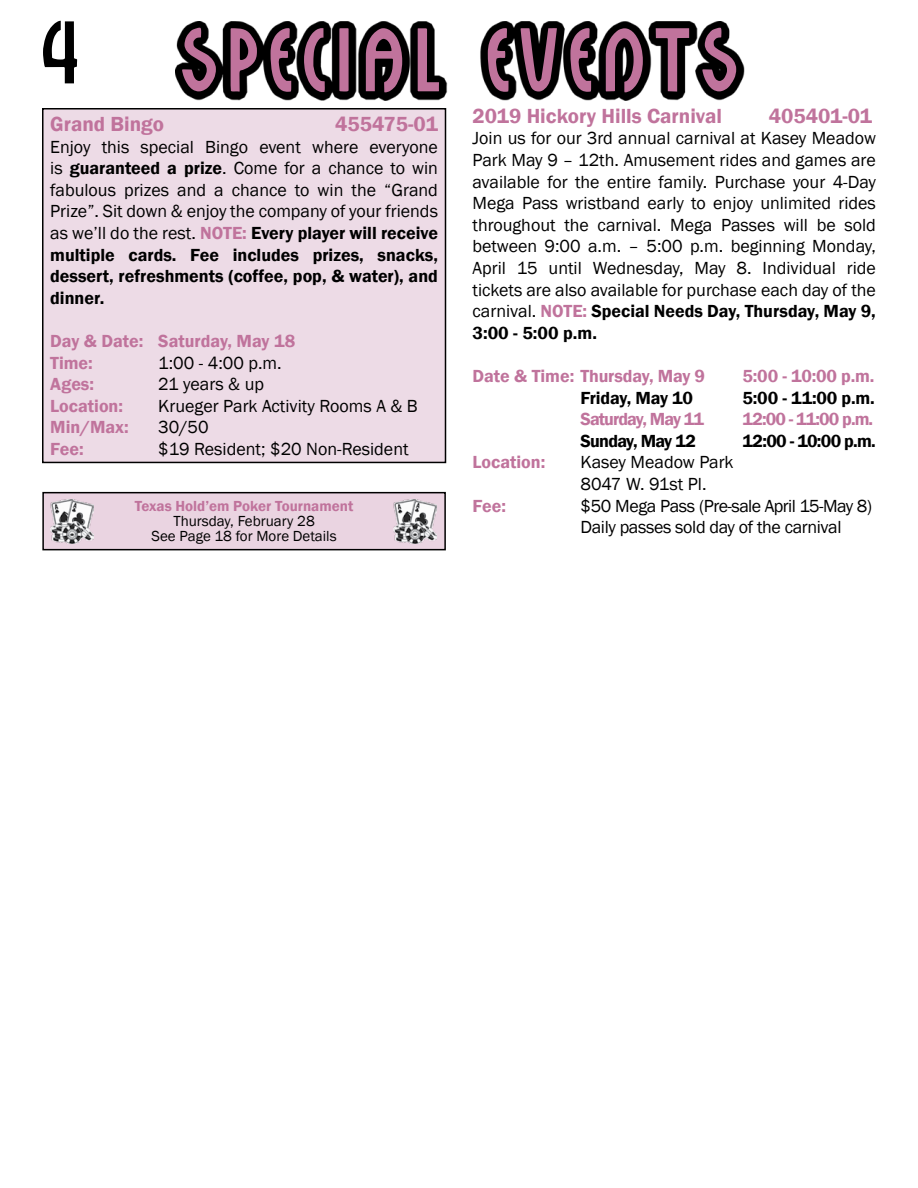
<style>
.page{position:relative;width:918px;height:1188px;background:#fff}
.page>*{position:absolute;margin:0;border:0;box-sizing:border-box;transform-origin:0 0}
.t1{font:90px "Sceptre";letter-spacing:.09em;color:#c0739c}
.t2{font:600 21px "Franklin Gothic";color:#c0739c}
.t3{font:18px/21.6px "Franklin Gothic";color:#000;text-align:justify}
.t4{font:600 18px/21.6px "Franklin Gothic";color:#c0739c}
.t5{font:18px/21.6px "Franklin Gothic";letter-spacing:-.02em;color:#000}
.t6{font:600 18px "Franklin Gothic";letter-spacing:-.025em;color:#000}
.t7{font:600 18px "Franklin Gothic";letter-spacing:-.05em;color:#c0739c}
.t8{font:15px/15px "Franklin Gothic";color:#000;text-align:center}
.t9{font:600 15px "Franklin Gothic";color:#c0739c}
.s1{color:#000}
.s2{font-weight:600;color:#c0739c}
.s3{font-weight:600}
</style>
<div class="page">
<svg style="left:175px;top:21px;width:569px;height:79px;fill:#000"></svg>
<div style="left:43px;top:109px;width:403px;height:353px;background:#eddbe6"></div>
<div style="left:42px;top:108px;width:404px;height:355px;border:2px solid #000"></div>
<div style="left:43px;top:493px;width:402px;height:57px;background:#ead4e1"></div>
<div style="left:42px;top:492px;width:404px;height:58px;border:2px solid #000"></div>
<img style="left:50px;top:499px;width:43px;height:44px">
<img style="left:394px;top:499px;width:43px;height:44px">
<h1 class="t1" style="left:42px;top:13px;width:698px"><span class="s1">4</span> SPECIAL EVENTS</h1>
<p class="t2" style="left:472px;top:103px;width:251px">2019 Hickory Hills Carnival</p>
<p class="t2" style="left:769px;top:103px;width:105px">405401-01</p>
<p class="t3" style="left:472px;top:128px;width:405px">Join us for our 3rd annual carnival at Kasey Meadow Park May 9 – 12th. Amusement rides and games are available for the entire family. Purchase your 4-Day Mega Pass wristband early to enjoy unlimited rides throughout the carnival. Mega Passes will be sold between 9:00 a.m. – 5:00 p.m. beginning Monday, April 15 until Wednesday, May 8. Individual ride tickets are also available for purchase each day of the carnival. <span class="s2">NOTE:</span> <span class="s3">Special Needs Day, Thursday, May 9, 3:00 - 5:00 p.m.</span></p>
<p class="t4" style="left:472px;top:366px;width:234px">Date &amp; Time: Thursday, May 9</p>
<p class="t4" style="left:742px;top:366px;width:134px">5:00 - 10:00 p.m.</p>
<p class="t6" style="left:580px;top:387px;width:114px">Friday, May 10</p>
<p class="t6" style="left:743px;top:387px;width:134px">5:00 - 11:00 p.m.</p>
<p class="t7" style="left:581px;top:408px;width:125px">Saturday, May 11</p>
<p class="t4" style="left:743px;top:409px;width:132px">12:00 - 11:00 p.m.</p>
<p class="t6" style="left:581px;top:430px;width:117px">Sunday, May 12</p>
<p class="t6" style="left:743px;top:430px;width:135px">12:00 - 10:00 p.m.</p>
<p class="t4" style="left:473px;top:452px;width:74px">Location:</p>
<p class="t3" style="left:581px;top:452px;width:155px">Kasey Meadow Park<br>8047 W. 91st Pl.</p>
<p class="t4" style="left:473px;top:495px;width:35px">Fee:</p>
<p class="t5" style="left:581px;top:495px;width:293px">$50 Mega Pass (Pre-sale April 15-May 8)<br>Daily passes sold day of the carnival</p>
<p class="t2" style="left:50px;top:111px;width:115px">Grand Bingo</p>
<p class="t2" style="left:335px;top:111px;width:104px">455475-01</p>
<p class="t3" style="left:50px;top:136px;width:389px">Enjoy this special Bingo event where everyone is <span class="s3">guaranteed a prize</span>. Come for a chance to win fabulous prizes and a chance to win the “Grand Prize”. Sit down &amp; enjoy the company of your friends as we’ll do the rest. <span class="s2">NOTE:</span> <span class="s3">Every player will receive multiple cards. Fee includes prizes, snacks, dessert, refreshments (coffee, pop, &amp; water), and dinner.</span></p>
<p class="t4" style="left:50px;top:330px;width:247px">Day &amp; Date: Saturday, May 18<br>Time:</p>
<p class="t3" style="left:158px;top:352px;width:125px">1:00 - 4:00 p.m.</p>
<p class="t4" style="left:50px;top:374px;width:45px">Ages:</p>
<p class="t3" style="left:158px;top:374px;width:107px">21 years &amp; up</p>
<p class="t4" style="left:50px;top:395px;width:74px">Location:</p>
<p class="t3" style="left:158px;top:395px;width:261px">Krueger Park Activity Rooms A &amp; B</p>
<p class="t4" style="left:50px;top:417px;width:80px">Min/Max:</p>
<p class="t3" style="left:158px;top:417px;width:52px">30/50</p>
<p class="t4" style="left:50px;top:438px;width:35px">Fee:</p>
<p class="t3" style="left:158px;top:439px;width:252px">$19 Resident; $20 Non-Resident</p>
<p class="t9" style="left:135px;top:497px;width:220px">Texas Hold’em Poker Tournament</p>
<p class="t8" style="left:152px;top:514px;width:187px">Thursday, February 28<br>See Page 18 for More Details</p>
</div>
